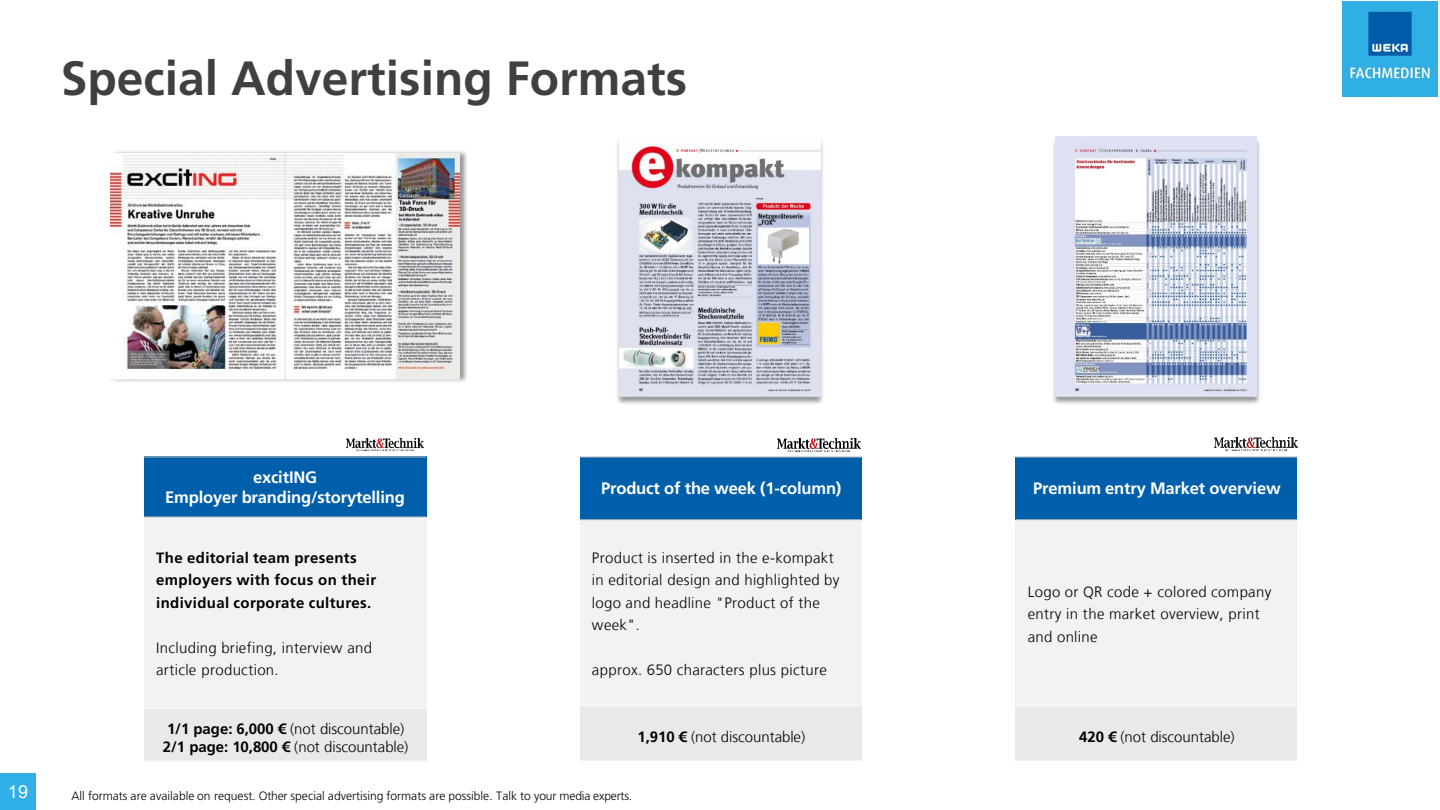
<style>
.page{position:relative;width:1440px;height:810px;background:#fff}
.page>*{position:absolute;margin:0;border:0;box-sizing:border-box;transform-origin:0 0}
.t1{font:700 48px "Frutiger LT Std";color:#404040}
.t2{font:18px "Arial";color:#fff}
.t3{font:700 16.5px/19.8px "Frutiger LT Std";letter-spacing:-.015em;color:#fff;text-align:center}
.t4{font:700 16.5px "Frutiger LT Com";letter-spacing:-.015em;color:#fff}
.t5{font:300 15px/22.5px "Frutiger LT Com";letter-spacing:.02em;color:#000}
.t6{font:300 15px "Frutiger LT Com";color:#000}
.t7{font:700 15px/22.5px "Frutiger LT Com";letter-spacing:.025em;color:#000}
.t8{font:300 12px "Frutiger LT Std";letter-spacing:-.005em;color:#000}
.s1{font-weight:700}
</style>
<div class="page">
<div style="left:580px;top:457px;width:281px;height:63px;background:#005faa"></div>
<div style="left:580px;top:520px;width:281px;height:185px;background:#f2f2f2"></div>
<div style="left:580px;top:705px;width:281px;height:56px;background:#e9e9e9"></div>
<hr style="left:580px;top:519px;width:281px;height:1px;background:#bcbec0">
<hr style="left:580px;top:705px;width:281px;height:1px;background:#fff">
<hr style="left:580px;top:457px;width:281px;height:1px;background:#bcbec0">
<img style="left:1343px;top:2px;width:95px;height:94px">
<div style="left:1015px;top:457px;width:282px;height:63px;background:#005faa"></div>
<div style="left:1015px;top:520px;width:282px;height:185px;background:#f2f2f2"></div>
<div style="left:1015px;top:705px;width:282px;height:56px;background:#e9e9e9"></div>
<hr style="left:1015px;top:519px;width:282px;height:1px;background:#bcbec0">
<hr style="left:1015px;top:705px;width:282px;height:1px;background:#fff">
<hr style="left:1015px;top:457px;width:282px;height:1px;background:#bcbec0">
<img style="left:1053px;top:136px;width:207px;height:268px">
<img style="left:1056px;top:137px;width:201px;height:260px">
<img style="left:617px;top:141px;width:206px;height:263px">
<img style="left:620px;top:141px;width:200px;height:256px">
<div style="left:0;top:774px;width:36px;height:36px;background:#2fafe5"></div>
<img style="left:1215px;top:438px;width:82px;height:13px">
<img style="left:110px;top:151px;width:357px;height:231px">
<img style="left:111px;top:154px;width:349px;height:225px">
<div style="left:144px;top:457px;width:282px;height:60px;background:#005faa"></div>
<div style="left:144px;top:517px;width:282px;height:191px;background:#f2f2f2"></div>
<div style="left:144px;top:708px;width:282px;height:53px;background:#e9e9e9"></div>
<hr style="left:144px;top:517px;width:282px;height:1px;background:#bcbec0">
<hr style="left:144px;top:708px;width:282px;height:1px;background:#fff">
<hr style="left:144px;top:457px;width:282px;height:1px;background:#bcbec0">
<img style="left:346px;top:438px;width:77px;height:13px">
<img style="left:778px;top:438px;width:82px;height:13px">
<h2 class="t1" style="left:61px;top:50px;width:628px">Special Advertising Formats</h2>
<p class="t3" style="left:165px;top:467px;width:241px">excitING<br>Employer branding/storytelling</p>
<p class="t7" style="left:156px;top:546px;width:222px">The editorial team presents employers with focus on their individual corporate cultures.</p>
<p class="t5" style="left:156px;top:636px;width:217px">Including briefing, interview and article production.</p>
<p class="t6" style="left:167px;top:720px;width:239px"><span class="s1">1/1 page: 6,000 €</span> (not discountable)</p>
<p class="t6" style="left:163px;top:738px;width:247px"><span class="s1">2/1 page: 10,800 €</span> (not discountable)</p>
<p class="t4" style="left:601px;top:479px;width:242px">Product of the week (1-column)</p>
<p class="t5" style="left:592px;top:546px;width:249px">Product is inserted in the e-kompakt in editorial design and highlighted by logo and headline "Product of the week".</p>
<p class="t5" style="left:592px;top:659px;width:236px">approx. 650 characters plus picture</p>
<p class="t6" style="left:637px;top:728px;width:169px"><span class="s1">1,910 €</span> (not discountable)</p>
<p class="t2" style="left:8px;top:779px;width:22px">19</p>
<p class="t8" style="left:71px;top:790px;width:562px">All formats are available on request. Other special advertising formats are possible. Talk to your media experts.</p>
<p class="t3" style="left:1033px;top:479px;width:249px">Premium entry Market overview</p>
<p class="t5" style="left:1028px;top:580px;width:245px">Logo or QR code + colored company entry in the market overview, print and online</p>
<p class="t6" style="left:1079px;top:728px;width:157px"><span class="s1">420 €</span> (not discountable)</p>
</div>
